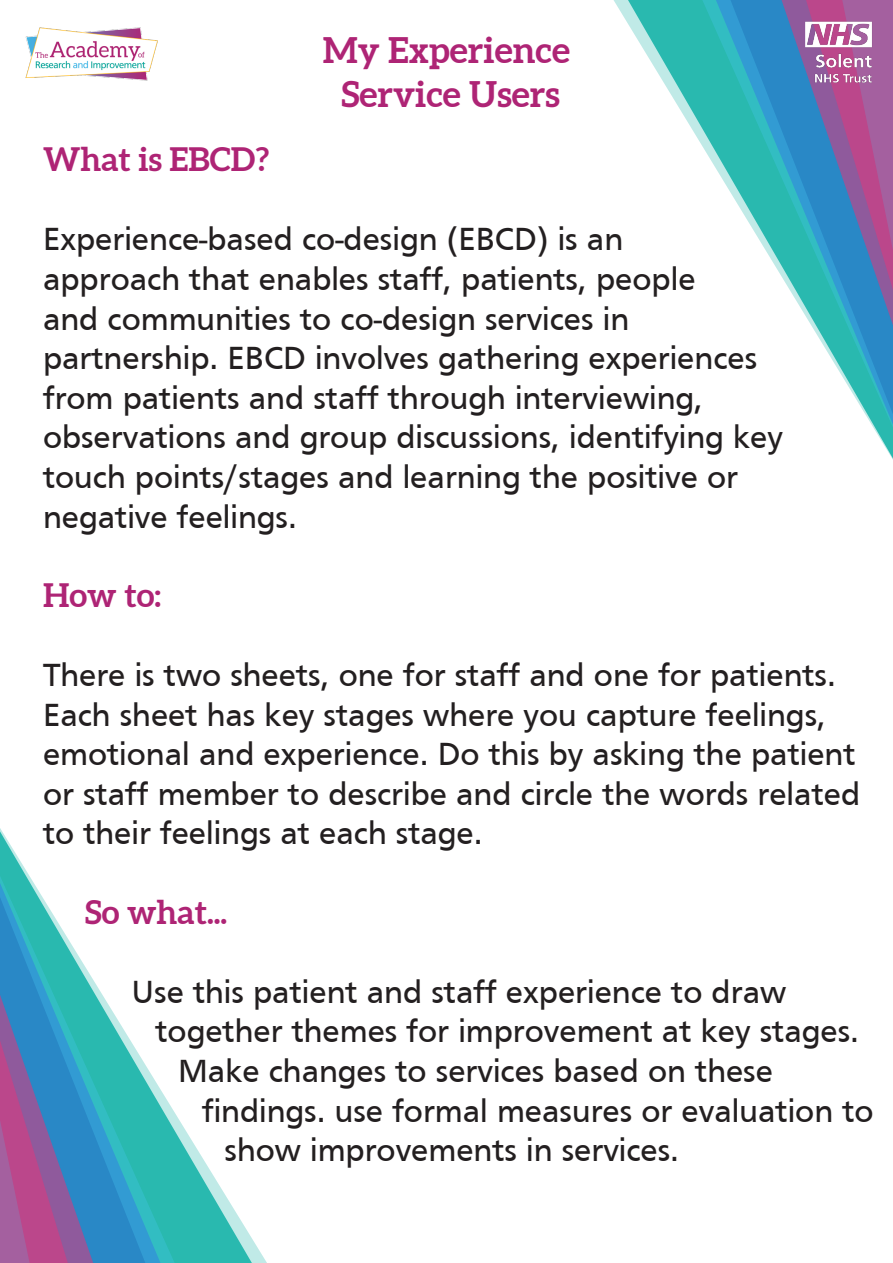
<style>
.page{position:relative;width:893px;height:1263px;background:#fff}
.page>*{position:absolute;margin:0;border:0;box-sizing:border-box;transform-origin:0 0}
.t1{font:700 36px "Aleo";color:#ae2475}
.t2{font:33px/39.6px "Frutiger";color:#231f20}
.t3{font:700 33px "Aleo";color:#ae2475}
</style>
<div class="page">
<svg style="left:73px;top:947px;width:194px;height:316px"></svg>
<svg style="left:0;top:828px;width:73px;height:435px;background:#788fb8"></svg>
<svg style="left:613px;top:0;width:280px;height:460px"></svg>
<svg style="left:796px;top:0;width:97px;height:416px;background:#728db8"></svg>
<img style="left:25px;top:27px;width:133px;height:54px">
<img style="left:804px;top:20px;width:69px;height:64px">
<p class="t3" style="left:43px;top:139px;width:228px">What is EBCD?</p>
<p class="t1" style="left:323px;top:28px;width:249px">My Experience</p>
<p class="t1" style="left:341px;top:72px;width:220px">Service Users</p>
<p class="t2" style="left:43px;top:219px;width:582px">Experience-based co-design (EBCD) is an</p>
<p class="t2" style="left:43px;top:259px;width:654px">approach that enables staff, patients, people and communities to co-design services in</p>
<p class="t2" style="left:43px;top:338px;width:716px">partnership. EBCD involves gathering experiences from patients and staff through interviewing,</p>
<p class="t2" style="left:43px;top:417px;width:741px">observations and group discussions, identifying key touch points/stages and learning the positive or</p>
<p class="t2" style="left:43px;top:496px;width:255px">negative feelings.</p>
<p class="t3" style="left:43px;top:575px;width:119px">How to:</p>
<p class="t2" style="left:43px;top:655px;width:819px">There is two sheets, one for staff and one for patients.<br>Each sheet has key stages where you capture feelings, emotional and experience. Do this by asking the patient or staff member to describe and circle the words related to their feelings at each stage.</p>
<p class="t3" style="left:85px;top:891px;width:144px">So what...</p>
<p class="t2" style="left:132px;top:972px;width:656px">Use this patient and staff experience to draw</p>
<p class="t2" style="left:178px;top:1011px;width:682px;text-indent:-22px">together themes for improvement at key stages.<br>Make changes to services based on these</p>
<p class="t2" style="left:225px;top:1090px;width:651px;text-indent:-22px">findings. use formal measures or evaluation to show improvements in services.</p>
</div>
